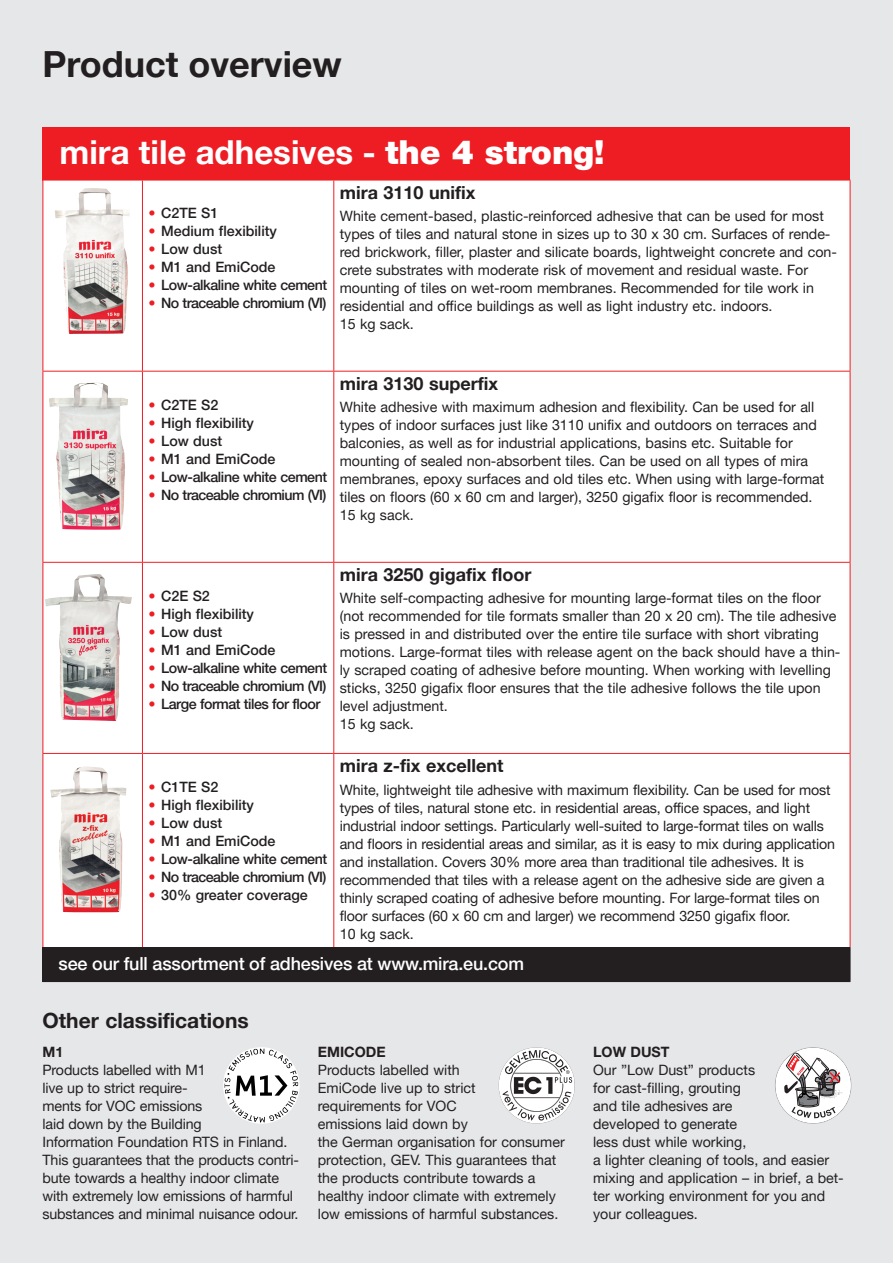
<style>
.page{position:relative;width:893px;height:1263px;background:#e6e7e9}
.page>*{position:absolute;margin:0;border:0;box-sizing:border-box;transform-origin:0 0}
.t1{font:700 36px "Helvetica Neue LT Pro";color:#231f20}
.t2{font:700 33px "Helvetica Neue LT Pro";color:#fff}
.brødtekst{font:700 21px "Helvetica Neue LT Pro";color:#231f20}
.brødtekst-2{font:700 18px "Helvetica Neue LT Pro";color:#231f20}
.t3{font:500 18px "Helvetica Neue LT Pro";letter-spacing:-.01em;color:#fff}
.brødtekst-3{font:14.25px/18px "Helvetica Neue LT Pro";color:#231f20}
.brødtekst-4{font:500 14.25px "Helvetica Neue LT Pro";letter-spacing:-.03em;color:#231f20}
.brødtekst-5{font:500 14.25px "Helvetica Neue LT Pro";color:#231f20}
.brødtekst-6{font:700 14.25px "Helvetica Neue LT Pro";color:#231f20}
.s1{font-weight:900}
.s2{color:#ee1d23}
</style>
<div class="page">
<div style="left:43px;top:128px;width:807px;height:53px;background:#ee1d23"></div>
<svg style="left:224px;top:1048px;width:74px;height:74px"></svg>
<svg style="left:775px;top:1047px;width:76px;height:77px"></svg>
<svg style="left:498px;top:1047px;width:77px;height:77px"></svg>
<div style="left:44px;top:181px;width:806px;height:766px;background:#fff"></div>
<div style="left:43px;top:947px;width:807px;height:34px;background:#231f20"></div>
<hr style="left:850px;top:180px;width:1px;height:191px;background:#ee1d23">
<hr style="left:142px;top:371px;width:192px;height:1px;background:#ee1d23">
<hr style="left:334px;top:371px;width:516px;height:1px;background:#ee1d23">
<hr style="left:850px;top:371px;width:1px;height:191px;background:#ee1d23">
<hr style="left:142px;top:562px;width:192px;height:1px;background:#ee1d23">
<hr style="left:334px;top:562px;width:516px;height:1px;background:#ee1d23">
<hr style="left:850px;top:563px;width:1px;height:190px;background:#ee1d23">
<hr style="left:142px;top:753px;width:192px;height:1px;background:#ee1d23">
<hr style="left:334px;top:753px;width:516px;height:1px;background:#ee1d23">
<hr style="left:850px;top:754px;width:1px;height:193px;background:#ee1d23">
<hr style="left:43px;top:180px;width:1px;height:191px;background:#ee1d23">
<hr style="left:142px;top:180px;width:1px;height:191px;background:#ee1d23">
<hr style="left:333px;top:180px;width:1px;height:191px;background:#ee1d23">
<hr style="left:43px;top:371px;width:99px;height:1px;background:#ee1d23">
<hr style="left:43px;top:371px;width:1px;height:191px;background:#ee1d23">
<hr style="left:142px;top:371px;width:1px;height:191px;background:#ee1d23">
<hr style="left:333px;top:371px;width:1px;height:191px;background:#ee1d23">
<hr style="left:43px;top:562px;width:99px;height:1px;background:#ee1d23">
<hr style="left:43px;top:563px;width:1px;height:190px;background:#ee1d23">
<hr style="left:142px;top:563px;width:1px;height:190px;background:#ee1d23">
<hr style="left:333px;top:563px;width:1px;height:190px;background:#ee1d23">
<hr style="left:43px;top:753px;width:99px;height:1px;background:#ee1d23">
<hr style="left:43px;top:754px;width:1px;height:193px;background:#ee1d23">
<hr style="left:142px;top:754px;width:1px;height:193px;background:#ee1d23">
<hr style="left:333px;top:754px;width:1px;height:193px;background:#ee1d23">
<hr style="left:850px;top:948px;width:1px;height:33px;background:#231f20">
<hr style="left:43px;top:981px;width:99px;height:1px;background:#231f20">
<hr style="left:142px;top:981px;width:192px;height:1px;background:#231f20">
<hr style="left:334px;top:981px;width:516px;height:1px;background:#231f20">
<img style="left:55px;top:188px;width:38px;height:27px">
<img style="left:49px;top:383px;width:79px;height:147px">
<img style="left:45px;top:574px;width:87px;height:147px">
<img style="left:50px;top:765px;width:77px;height:147px">
<p class="t1" style="left:43px;top:42px;width:301px">Product overview</p>
<p class="t2" style="left:60px;top:132px;width:547px">mira tile adhesives - <span class="s1">the 4 strong!</span></p>
<p class="brødtekst-4" style="left:148px;top:205px;width:71px"><span class="s2">•</span> C2TE S1</p>
<p class="brødtekst-5" style="left:148px;top:223px;width:130px"><span class="s2">•</span> Medium flexibility</p>
<p class="brødtekst-4" style="left:148px;top:241px;width:75px"><span class="s2">•</span> Low dust</p>
<p class="brødtekst-5" style="left:148px;top:259px;width:129px"><span class="s2">•</span> M1 and EmiCode</p>
<p class="brødtekst-4" style="left:148px;top:277px;width:180px"><span class="s2">•</span> Low-alkaline white cement</p>
<p class="brødtekst-4" style="left:148px;top:295px;width:180px"><span class="s2">•</span> No traceable chromium (VI)</p>
<p class="brødtekst-2" style="left:340px;top:181px;width:137px">mira 3110 unifix</p>
<p class="brødtekst-3" style="left:340px;top:207px;width:499px">White cement-based, plastic-reinforced adhesive that can be used for most types of tiles and natural stone in sizes up to 30 x 30 cm. Surfaces of rende&shy;red brickwork, filler, plaster and silicate boards, lightweight concrete and con&shy;crete substrates with moderate risk of movement and residual waste. For mounting of tiles on wet-room membranes. Recommended for tile work in residential and office buildings as well as light industry etc. indoors.</p>
<p class="brødtekst-3" style="left:340px;top:315px;width:75px">15 kg sack.</p>
<p class="brødtekst-4" style="left:148px;top:396px;width:71px"><span class="s2">•</span> C2TE S2</p>
<p class="brødtekst-5" style="left:148px;top:414px;width:107px"><span class="s2">•</span> High flexibility</p>
<p class="brødtekst-4" style="left:148px;top:432px;width:75px"><span class="s2">•</span> Low dust</p>
<p class="brødtekst-5" style="left:148px;top:450px;width:129px"><span class="s2">•</span> M1 and EmiCode</p>
<p class="brødtekst-4" style="left:148px;top:468px;width:180px"><span class="s2">•</span> Low-alkaline white cement</p>
<p class="brødtekst-4" style="left:148px;top:486px;width:180px"><span class="s2">•</span> No traceable chromium (VI)</p>
<p class="brødtekst-2" style="left:340px;top:372px;width:160px">mira 3130 superfix</p>
<p class="brødtekst-3" style="left:340px;top:398px;width:486px">White adhesive with maximum adhesion and flexibility. Can be used for all types of indoor surfaces just like 3110 unifix and outdoors on terraces and balconies, as well as for industrial applications, basins etc. Suitable for mounting of sealed non-absorbent tiles. Can be used on all types of mira membranes, epoxy surfaces and old tiles etc. When using with large-format tiles on floors (60 x 60 cm and larger), 3250 gigafix floor is recommended.<br>15 kg sack.</p>
<p class="brødtekst-4" style="left:148px;top:587px;width:63px"><span class="s2">•</span> C2E S2</p>
<p class="brødtekst-5" style="left:148px;top:605px;width:107px"><span class="s2">•</span> High flexibility</p>
<p class="brødtekst-4" style="left:148px;top:623px;width:75px"><span class="s2">•</span> Low dust</p>
<p class="brødtekst-5" style="left:148px;top:641px;width:129px"><span class="s2">•</span> M1 and EmiCode</p>
<p class="brødtekst-4" style="left:148px;top:659px;width:180px"><span class="s2">•</span> Low-alkaline white cement</p>
<p class="brødtekst-4" style="left:148px;top:677px;width:180px"><span class="s2">•</span> No traceable chromium (VI)</p>
<p class="brødtekst-4" style="left:148px;top:695px;width:173px"><span class="s2">•</span> Large format tiles for floor</p>
<p class="brødtekst-2" style="left:340px;top:564px;width:193px">mira 3250 gigafix floor</p>
<p class="brødtekst-3" style="left:340px;top:589px;width:502px">White self-compacting adhesive for mounting large-format tiles on the floor (not recommended for tile formats smaller than 20 x 20 cm). The tile adhesive is pressed in and distributed over the entire tile surface with short vibrating motions. Large-format tiles with release agent on the back should have a thin&shy;ly scraped coating of adhesive before mounting. When working with levelling sticks, 3250 gigafix floor ensures that the tile adhesive follows the tile upon level adjustment.</p>
<p class="brødtekst-3" style="left:340px;top:715px;width:75px">15 kg sack.</p>
<p class="brødtekst-2" style="left:340px;top:755px;width:165px">mira z-fix excellent</p>
<p class="brødtekst-3" style="left:340px;top:780px;width:497px">White, lightweight tile adhesive with maximum flexibility. Can be used for most types of tiles, natural stone etc. in residential areas, office spaces, and light industrial indoor settings. Particularly well-suited to large-format tiles on walls and floors in residential areas and similar, as it is easy to mix during application and installation. Covers 30% more area than traditional tile adhesives. It is recommended that tiles with a release agent on the adhesive side are given a thinly scraped coating of adhesive before mounting. For large-format tiles on floor surfaces (60 x 60 cm and larger) we recommend 3250 gigafix floor.</p>
<p class="brødtekst-3" style="left:340px;top:924px;width:75px">10 kg sack.</p>
<p class="t3" style="left:59px;top:952px;width:467px">see our full assortment of adhesives at www.mira.eu.com</p>
<p class="brødtekst-4" style="left:148px;top:778px;width:71px"><span class="s2">•</span> C1TE S2</p>
<p class="brødtekst-5" style="left:148px;top:796px;width:107px"><span class="s2">•</span> High flexibility</p>
<p class="brødtekst-4" style="left:148px;top:814px;width:75px"><span class="s2">•</span> Low dust</p>
<p class="brødtekst-5" style="left:148px;top:832px;width:129px"><span class="s2">•</span> M1 and EmiCode</p>
<p class="brødtekst-4" style="left:148px;top:850px;width:180px"><span class="s2">•</span> Low-alkaline white cement</p>
<p class="brødtekst-4" style="left:148px;top:868px;width:180px"><span class="s2">•</span> No traceable chromium (VI)</p>
<p class="brødtekst-5" style="left:148px;top:886px;width:161px"><span class="s2">•</span> 30% greater coverage</p>
<p class="brødtekst" style="left:43px;top:1008px;width:208px">Other classifications</p>
<p class="brødtekst-6" style="left:43px;top:1043px;width:22px">M1</p>
<p class="brødtekst-3" style="left:43px;top:1061px;width:246px">Products labelled with M1<br>live up to strict require-<br>ments for VOC emissions<br>laid down by the Building<br>Information Foundation RTS in Finland.</p>
<p class="brødtekst-3" style="left:43px;top:1151px;width:258px">This guarantees that the products contri&shy;bute towards a healthy indoor climate with extremely low emissions of harmful substances and minimal nuisance odour.</p>
<p class="brødtekst-6" style="left:318px;top:1043px;width:69px">EMICODE</p>
<p class="brødtekst-3" style="left:318px;top:1061px;width:248px">Products labelled with<br>EmiCode live up to strict<br>requirements for VOC<br>emissions laid down by<br>the German organisation for consumer protection, GEV. This guarantees that the products contribute towards a healthy indoor climate with extremely low emissions of harmful substances.</p>
<p class="brødtekst-6" style="left:593px;top:1043px;width:78px">LOW DUST</p>
<p class="brødtekst-3" style="left:593px;top:1061px;width:252px">Our ”Low Dust” products<br>for cast-filling, grouting<br>and tile adhesives are<br>developed to generate<br>less dust while working,<br>a lighter cleaning of tools, and easier mixing and application – in brief, a bet&shy;ter working environment for you and your colleagues.</p>
</div>
